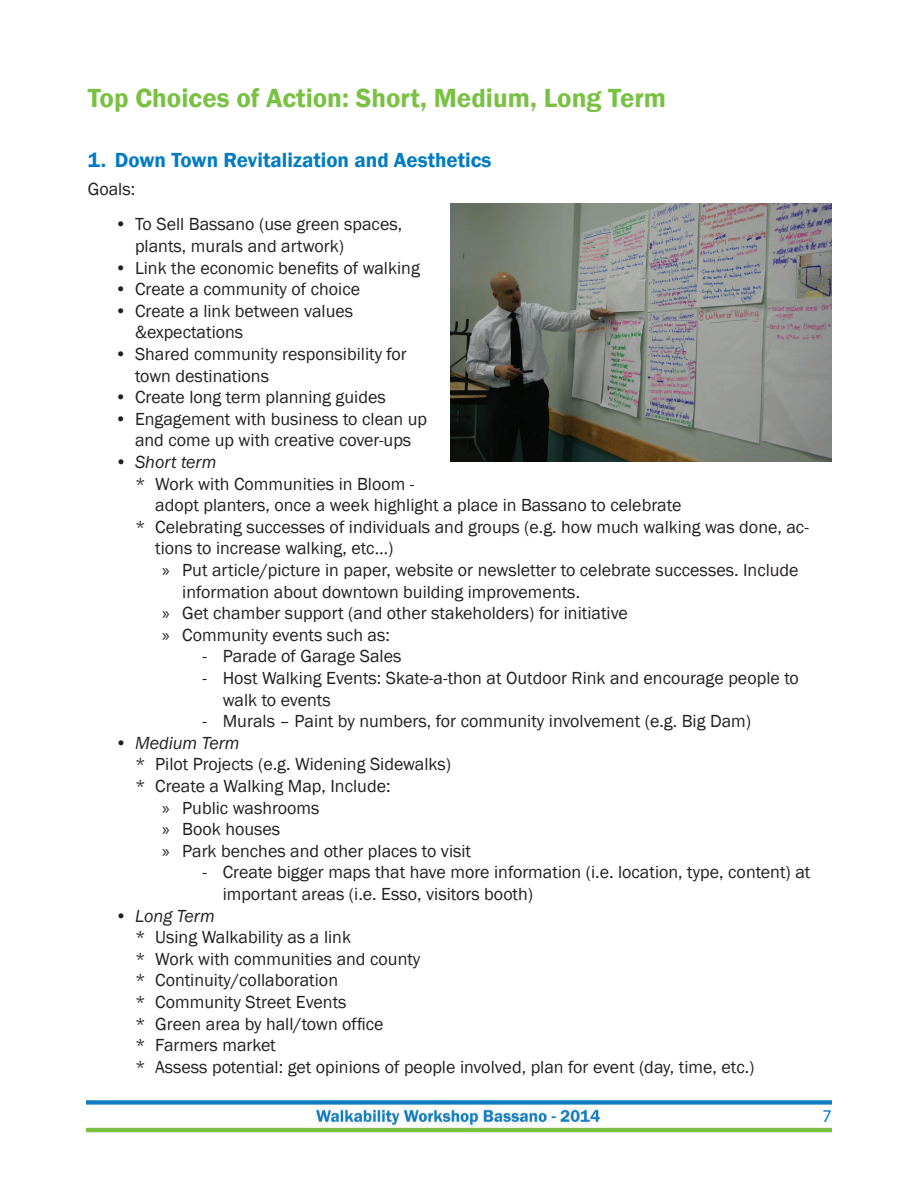
<style>
.page{position:relative;width:918px;height:1188px;background:#fff}
.page>*{position:absolute;margin:0;border:0;box-sizing:border-box;transform-origin:0 0}
.t1{font:600 27px "Franklin Gothic";color:#79c142}
.t2{font:600 21px "Franklin Gothic";color:#007cc2}
.t3{font:18px/21.6px "Franklin Gothic";color:#231f20}
.t4{font:italic 18px "Franklin Gothic";color:#231f20}
.t5{font:18px "Myriad Pro";color:#007cc2}
.s1{font-family:"Myriad Pro"}
</style>
<div class="page">
<img style="left:86px;top:1100px;width:746px;height:33px">
<img style="left:450px;top:203px;width:382px;height:258px">
<h1 class="t1" style="left:88px;top:81px;width:580px">Top Choices of Action: Short, Medium, Long Term</h1>
<p class="t2" style="left:88px;top:147px;width:405px">1. Down Town Revitalization and Aesthetics</p>
<p class="t3" style="left:88px;top:179px;width:49px">Goals:</p>
<p class="t3" style="left:135px;top:214px;width:269px;text-indent:-20px">• To Sell Bassano (use green spaces, plants, murals and artwork)</p>
<p class="t3" style="left:115px;top:257px;width:307px">• Link the economic benefits of walking</p>
<p class="t3" style="left:115px;top:279px;width:247px">• Create a community of choice</p>
<p class="t3" style="left:135px;top:300px;width:220px;text-indent:-20px">• Create a link between values &amp;expectations</p>
<p class="t3" style="left:135px;top:344px;width:273px;text-indent:-20px">• Shared community responsibility for town destinations</p>
<p class="t3" style="left:115px;top:387px;width:273px">• Create long term planning guides</p>
<p class="t3" style="left:115px;top:408px;width:314px;text-align:center">• Engagement with business to clean up and come up with creative cover-ups</p>
<p class="t4" style="left:115px;top:451px;width:103px">• Short term</p>
<p class="t3" style="left:135px;top:473px;width:281px">* Work with Communities in Bloom -</p>
<p class="t3" style="left:155px;top:495px;width:528px">adopt planters, once a week highlight a place in Bassano to celebrate</p>
<p class="t3" style="left:135px;top:516px;width:675px">* Celebrating successes of individuals and groups (e.g. how much walking was done, ac-</p>
<p class="t3" style="left:155px;top:538px;width:240px">tions to increase walking, etc…)</p>
<p class="t3" style="left:162px;top:560px;width:638px"><span class="s1">»</span> Put article/picture in paper, website or newsletter to celebrate successes. Include</p>
<p class="t3" style="left:182px;top:581px;width:399px">information about downtown building improvements.</p>
<p class="t3" style="left:162px;top:603px;width:467px"><span class="s1">»</span> Get chamber support (and other stakeholders) for initiative</p>
<p class="t3" style="left:162px;top:624px;width:229px"><span class="s1">»</span> Community events such as:</p>
<p class="t3" style="left:202px;top:646px;width:201px">- Parade of Garage Sales</p>
<p class="t3" style="left:223px;top:668px;width:578px;text-indent:-20px">- Host Walking Events: Skate-a-thon at Outdoor Rink and encourage people to walk to events</p>
<p class="t3" style="left:202px;top:711px;width:550px">- Murals – Paint by numbers, for community involvement (e.g. Big Dam)</p>
<p class="t4" style="left:115px;top:732px;width:126px">• Medium Term</p>
<p class="t3" style="left:135px;top:754px;width:318px">* Pilot Projects (e.g. Widening Sidewalks)</p>
<p class="t3" style="left:135px;top:776px;width:257px">* Create a Walking Map, Include:</p>
<p class="t3" style="left:162px;top:797px;width:159px"><span class="s1">»</span> Public washrooms</p>
<p class="t3" style="left:162px;top:819px;width:120px"><span class="s1">»</span> Book houses</p>
<p class="t3" style="left:162px;top:840px;width:311px"><span class="s1">»</span> Park benches and other places to visit</p>
<p class="t3" style="left:223px;top:862px;width:589px;text-indent:-20px">- Create bigger maps that have more information (i.e. location, type, content) at important areas (i.e. Esso, visitors booth)</p>
<p class="t4" style="left:115px;top:904px;width:102px">• Long Term</p>
<p class="t3" style="left:135px;top:927px;width:621px">* Using Walkability as a link<br>* Work with communities and county<br>* Continuity/collaboration<br>* Community Street Events<br>* Green area by hall/town office<br>* Farmers market<br>* Assess potential: get opinions of people involved, plan for event (day, time, etc.)</p>
<p class="t5" style="left:822px;top:1105px;width:11px">7</p>
</div>
